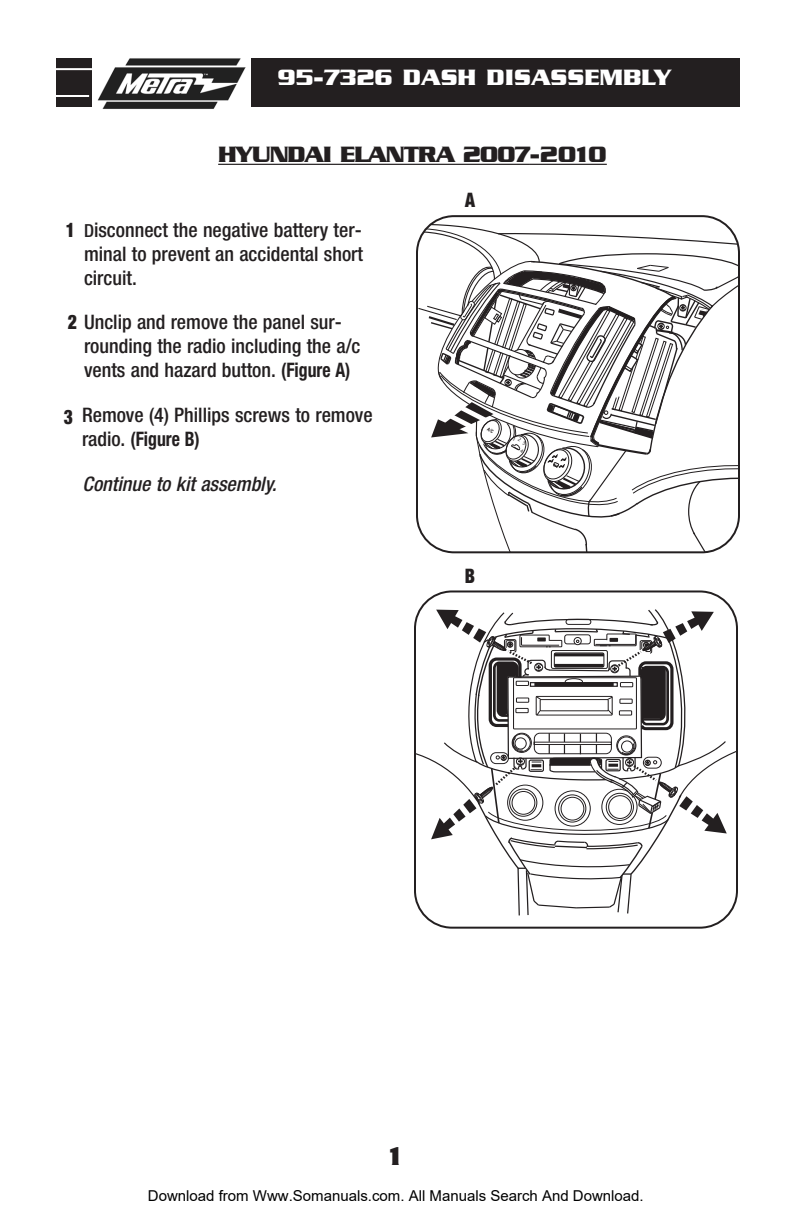
<style>
.page{position:relative;width:792px;height:1224px;background:#fff}
.page>*{position:absolute;margin:0;border:0;box-sizing:border-box;transform-origin:0 0}
.t1{font:700 28px "Serpentine";color:#231f20;scale:.87 1}
.t2{font:700 24px "Serpentine";letter-spacing:-.045em;color:#231f20}
.t3{font:700 24px "Serpentine";color:#fff}
.t4{font:500 condensed 20px/24px "Helvetica Neue";color:#231f20}
.t5{font:italic 500 condensed 20px "Helvetica Neue";color:#231f20}
.t6{font:900 condensed 20px "Helvetica Neue";color:#231f20;scale:.89 1}
.t7{font:15px "Arial";color:#000}
.s1{font-size:18px}
.s2{font-weight:900}
.s3{font-weight:700}
</style>
<div class="page">
<div style="left:56px;top:59px;width:684px;height:48px;background:#231f20"></div>
<div style="left:93px;top:36px;width:158px;height:89px;background:#fff"></div>
<img style="left:97px;top:58px;width:148px;height:51px">
<hr style="left:0;top:95px;width:89px;height:2px;background:#fff">
<hr style="left:0;top:68px;width:92px;height:2px;background:#fff">
<hr style="left:218px;top:164px;width:312px;height:1px;background:#231f20">
<hr style="left:530px;top:164px;width:77px;height:1px;background:#231f20">
<svg style="left:416px;top:215px;width:324px;height:338px"></svg>
<svg style="left:414px;top:590px;width:324px;height:339px"></svg>
<svg style="left:417px;top:224px;width:322px;height:328px"></svg>
<p class="t3" style="left:278px;top:70px;width:395px">95-7326 DASH DISASSEMBLY</p>
<p class="t6" style="left:66px;top:223px;width:12px">1</p>
<p class="t2" style="left:218px;top:147px;width:390px">HYUNDAI ELANTRA 2007-2010</p>
<p class="t6" style="left:465px;top:193px;width:13px">A</p>
<p class="t4" style="left:84px;top:219px;width:281px;text-align:justify"><span class="s1">D</span>isconnect the negative battery ter&shy;minal to prevent an accidental short circuit.</p>
<p class="t4" style="left:84px;top:311px;width:278px;text-indent:-16px"><span class="s2">2</span> Unclip and remove the panel sur&shy;rounding the radio including the a/c vents and hazard button. <span class="s3">(Figure A)</span></p>
<p class="t4" style="left:82px;top:405px;width:292px">Remove (4) Phillips screws to remove radio. <span class="s3">(Figure B)</span></p>
<p class="t6" style="left:64px;top:410px;width:12px">3</p>
<p class="t5" style="left:83px;top:477px;width:195px">Continue to kit assembly.</p>
<p class="t6" style="left:465px;top:568px;width:13px">B</p>
<h1 class="t1" style="left:390px;top:1147px;width:15px">1</h1>
<p class="t7" style="left:148px;top:1187px;width:497px">Download from Www.Somanuals.com. All Manuals Search And Download.</p>
</div>
